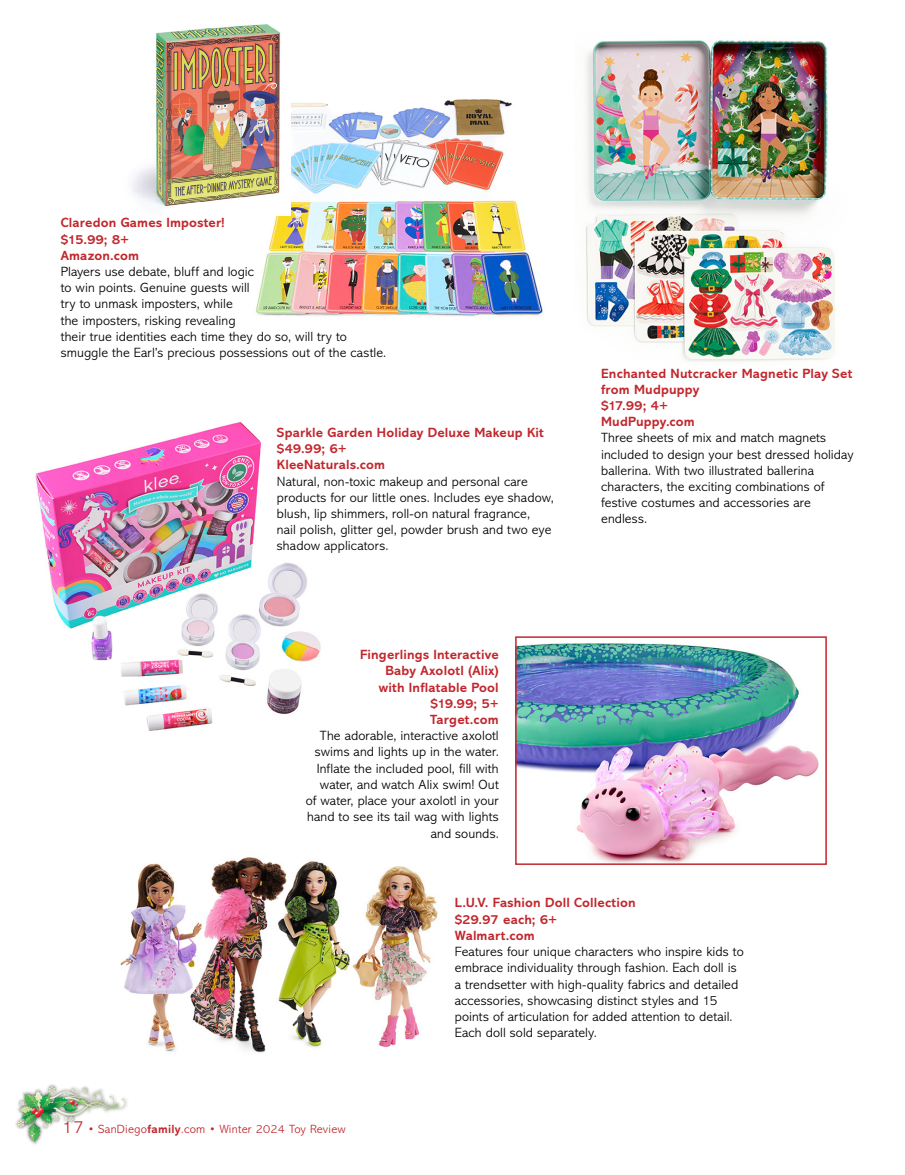
<style>
.page{position:relative;width:905px;height:1175px;background:#fff}
.page>*{position:absolute;margin:0;border:0;box-sizing:border-box;transform-origin:0 0}
.t1{font:300 13.5px/16.2px "Abadi MT Std";letter-spacing:.005em;color:#000}
.t2{font:700 13.5px/16.2px "Abadi MT Std";letter-spacing:.01em;color:#c1272d}
.t3{font:300 12px "Abadi MT Std";letter-spacing:.02em;color:#c1272d}
.s1{font-size:18px}
.s2{font-weight:700}
</style>
<div class="page">
<img style="left:17px;top:1086px;width:108px;height:57px">
<img style="left:256px;top:99px;width:287px;height:217px">
<img style="left:133px;top:24px;width:157px;height:191px">
<img style="left:518px;top:643px;width:301px;height:219px">
<div style="left:515px;top:636px;width:311px;height:229px;border:2px solid #c1272d"></div>
<img style="left:585px;top:40px;width:250px;height:322px">
<img style="left:120px;top:857px;width:318px;height:196px">
<img style="left:35px;top:422px;width:286px;height:308px">
<p class="t2" style="left:61px;top:215px;width:166px">Claredon Games Imposter! $15.99; 8+<br>Amazon.com</p>
<p class="t1" style="left:61px;top:264px;width:327px">Players use debate, bluff and logic<br>to win points. Genuine guests will<br>try to unmask imposters, while<br>the imposters, risking revealing<br>their true identities each time they do so, will try to smuggle the Earl’s precious possessions out of the castle.</p>
<p class="t2" style="left:277px;top:424px;width:268px">Sparkle Garden Holiday Deluxe Makeup Kit $49.99; 6+<br>KleeNaturals.com</p>
<p class="t1" style="left:277px;top:473px;width:278px">Natural, non-toxic makeup and personal care products for our little ones. Includes eye shadow, blush, lip shimmers, roll-on natural fragrance,<br>nail polish, glitter gel, powder brush and two eye shadow applicators.</p>
<p class="t2" style="left:360px;top:646px;width:140px;text-align:right">Fingerlings Interactive<br>Baby Axolotl (Alix) with Inflatable Pool $19.99; 5+<br>Target.com</p>
<p class="t1" style="left:306px;top:728px;width:194px;text-align:right">The adorable, interactive axolotl swims and lights up in the water.<br>Inflate the included pool, fill with water, and watch Alix swim! Out<br>of water, place your axolotl in your hand to see its tail wag with lights and sounds.</p>
<p class="t2" style="left:601px;top:365px;width:253px">Enchanted Nutcracker Magnetic Play Set from Mudpuppy<br>$17.99; 4+<br>MudPuppy.com</p>
<p class="t1" style="left:601px;top:430px;width:254px">Three sheets of mix and match magnets included to design your best dressed holiday ballerina. With two illustrated ballerina characters, the exciting combinations of festive costumes and accessories are endless.</p>
<p class="t3" style="left:62px;top:1122px;width:285px"><span class="s1">17</span> • SanDiego<span class="s2">family</span>.com • Winter 2024 Toy Review</p>
<p class="t2" style="left:455px;top:895px;width:182px">L.U.V. Fashion Doll Collection $29.97 each; 6+<br>Walmart.com</p>
<p class="t1" style="left:455px;top:943px;width:290px">Features four unique characters who inspire kids to embrace individuality through fashion. Each doll is a trendsetter with high-quality fabrics and detailed accessories, showcasing distinct styles and 15 points of articulation for added attention to detail.<br>Each doll sold separately.</p>
</div>
